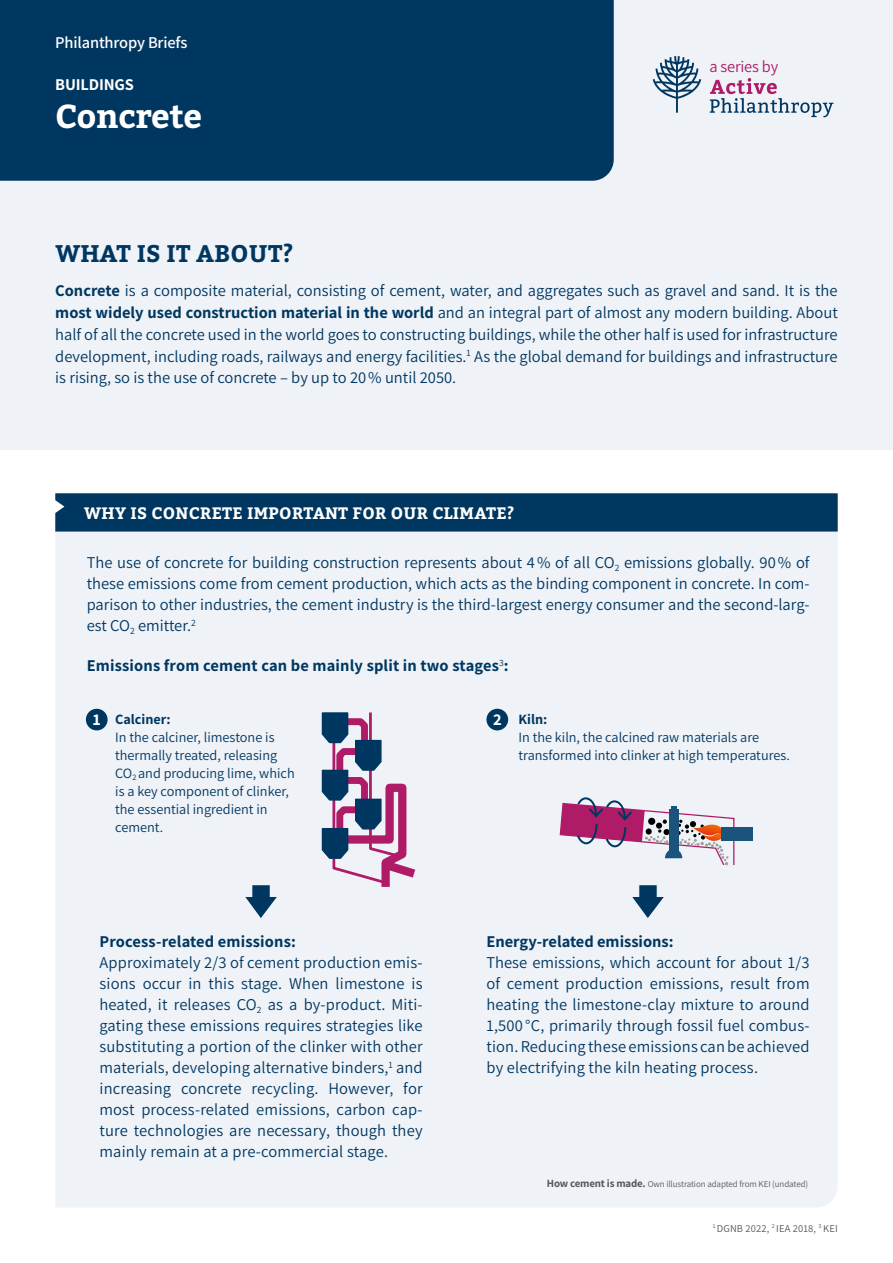
<style>
.page{position:relative;width:893px;height:1263px;background:#fff}
.page>*{position:absolute;margin:0;border:0;box-sizing:border-box;transform-origin:0 0}
.t1{font:700 33px "Bitter";letter-spacing:-.01em;color:#fff}
.t2{font:700 24px "Bitter";letter-spacing:.01em;color:#003761}
.t3{font:16.5px/21px "Assistant";color:#003761;text-align:justify}
.t4{font:700 16.5px "Assistant";letter-spacing:.01em;color:#003761}
.t5{font:700 16.5px "Bitter";letter-spacing:.02em;color:#fff}
.t6{font:600 16.5px "Assistant";letter-spacing:-.01em;color:#fff}
.t7{font:700 16.5px "Assistant";letter-spacing:-.01em;color:#fff}
.t8{font:16.35px "Assistant";letter-spacing:-.01em;color:#af1b67}
.t9{font:14.25px/18px "Assistant";color:#003761}
.t10{font:700 14.25px "Assistant";color:#003761}
.t11{font:10.5px "Assistant";letter-spacing:.015em;color:#575756}
.t12{font:9px "Assistant";letter-spacing:-.01em;color:#575756}
.s1{font-weight:700}
.s2{font-weight:700;font-size:10.95px}
</style>
<div class="page">
<div style="left:0;top:0;width:893px;height:449px;background:#eff2f7"></div>
<div style="left:0;top:0;width:614px;height:181px;background:#003761"></div>
<svg style="left:710px;top:78px;width:123px;height:39px"></svg>
<svg style="left:653px;top:56px;width:48px;height:57px"></svg>
<div style="left:55px;top:531px;width:783px;height:676px;background:#eff2f7"></div>
<div style="left:55px;top:493px;width:783px;height:38px;background:#003761"></div>
<svg style="left:321px;top:712px;width:103px;height:183px"></svg>
<div style="left:86px;top:709px;width:22px;height:21px;background:#003761;border-radius:50%"></div>
<div style="left:721px;top:827px;width:32px;height:14px;background:#1a537c"></div>
<hr style="left:722px;top:865px;width:13px;height:4px;background:#eff2f7">
<svg style="left:559px;top:796px;width:176px;height:71px"></svg>
<div style="left:486px;top:709px;width:22px;height:21px;background:#003761;border-radius:50%"></div>
<svg style="left:245px;top:885px;width:32px;height:33px"></svg>
<svg style="left:632px;top:885px;width:32px;height:33px"></svg>
<p class="t6" style="left:55px;top:31px;width:134px">Philanthropy Briefs</p>
<p class="t7" style="left:55px;top:73px;width:80px">BUILDINGS</p>
<h1 class="t1" style="left:55px;top:95px;width:148px">Concrete</h1>
<p class="t8" style="left:709px;top:55px;width:70px">a series by</p>
<h2 class="t2" style="left:55px;top:238px;width:240px">WHAT IS IT ABOUT?</h2>
<p class="t3" style="left:55px;top:279px;width:784px;line-height:21.8px"><span class="s1">Concrete</span> is a composite material, consisting of cement, water, and aggregates such as gravel and sand. It is the <span class="s1">most widely used construction material in the world</span> and an integral part of almost any modern building. About half of all the concrete used in the world goes to constructing buildings, while the other half is used for infrastructure development, including roads, railways and energy facilities.<sup>1</sup> As the global demand for buildings and infrastructure is rising, so is the use of concrete – by up to 20% until 2050.</p>
<p class="t5" style="left:84px;top:502px;width:432px">WHY IS CONCRETE IMPORTANT FOR OUR CLIMATE?</p>
<p class="t3" style="left:87px;top:551px;width:724px">The use of concrete for building construction represents about 4% of all CO<sub>2</sub> emissions globally. 90% of these emissions come from cement production, which acts as the binding component in concrete. In com&shy;parison to other industries, the cement industry is the third-largest energy consumer and the second-larg&shy;est CO<sub>2</sub> emitter.<sup>2</sup></p>
<p class="t4" style="left:87px;top:654px;width:424px">Emissions from cement can be mainly split in two stages<sup>3</sup>:</p>
<p class="t10" style="left:115px;top:709px;width:57px">Calciner:</p>
<p class="t9" style="left:115px;top:728px;width:181px">In the calciner, limestone is thermally treated, releasing<br>CO<sub>2</sub> and producing lime, which is a key component of clinker, the essential ingredient in cement.</p>
<p class="t10" style="left:518px;top:709px;width:30px">Kiln:</p>
<p class="t9" style="left:518px;top:728px;width:273px">In the kiln, the calcined raw materials are transformed into clinker at high temperatures.</p>
<p class="t7" style="left:93px;top:708px;width:9px">1</p>
<p class="t7" style="left:493px;top:708px;width:10px">2</p>
<p class="t4" style="left:100px;top:930px;width:198px">Process-related emissions:</p>
<p class="t3" style="left:99px;top:951px;width:325px">Approximately 2/3 of cement production emis&shy;sions occur in this stage. When limestone is heated, it releases CO<sub>2</sub> as a by-product. Miti&shy;gating these emissions requires strategies like substituting a portion of the clinker with other materials, developing alternative binders,<sup>1</sup> and increasing concrete recycling. However, for most process-related emissions, carbon cap&shy;ture technologies are necessary, though they mainly remain at a pre-commercial stage.</p>
<p class="t4" style="left:486px;top:930px;width:189px">Energy-related emissions:</p>
<p class="t3" style="left:486px;top:951px;width:325px">These emissions, which account for about 1/3 of cement production emissions, result from heating the limestone-clay mixture to around 1,500 °C, primarily through fossil fuel combus&shy;tion. Reducing these emissions can be achieved by electrifying the kiln heating process.</p>
<p class="t12" style="left:547px;top:1178px;width:263px"><span class="s2">How cement is made.</span> Own illustration adapted from KEI (undated)</p>
<p class="t11" style="left:713px;top:1221px;width:127px"><sup>1</sup> DGNB 2022, <sup>2</sup> IEA 2018, <sup>3</sup> KEI</p>
</div>
